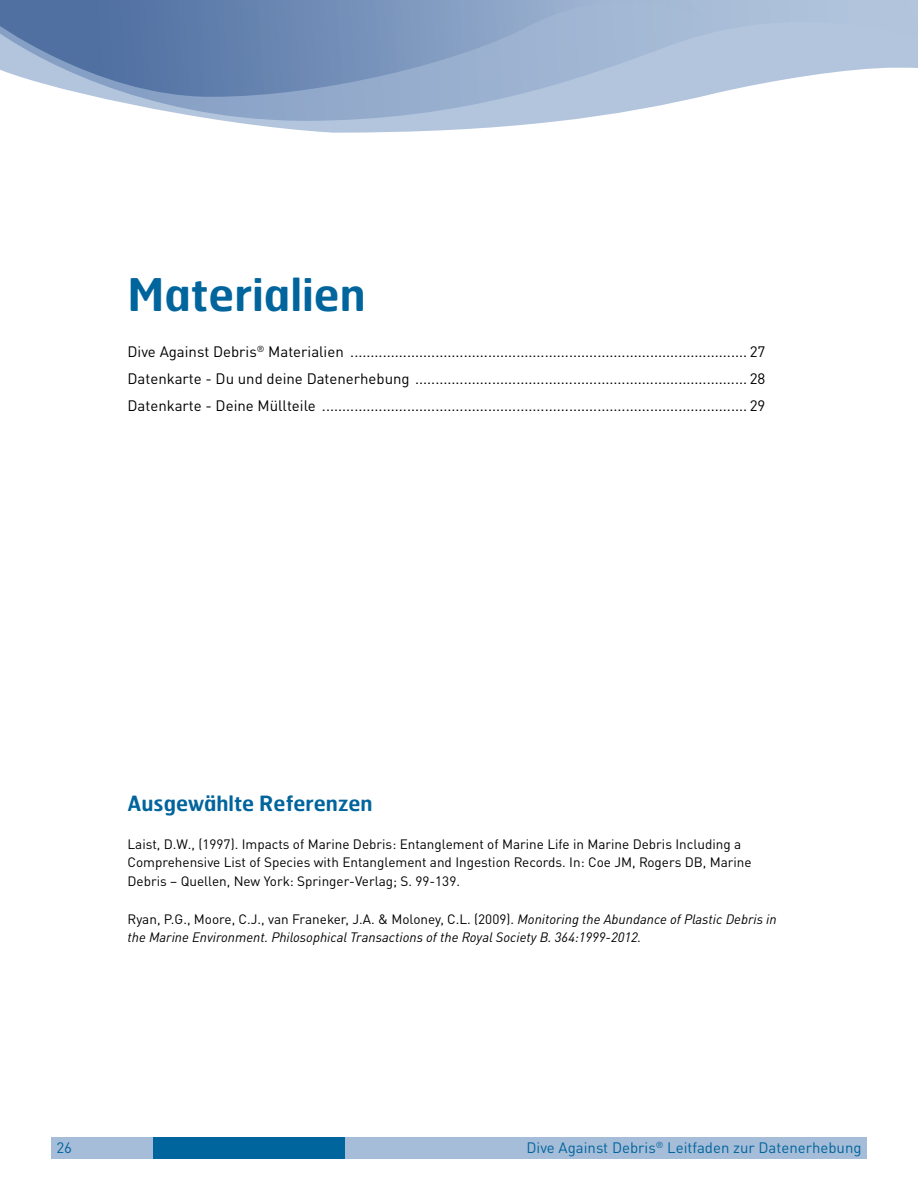
<style>
.page{position:relative;width:918px;height:1188px;background:#fff}
.page>*{position:absolute;margin:0;border:0;box-sizing:border-box;transform-origin:0 0}
.t1{font:600 45px "Hermes FB";color:#00649d}
.t2{font:600 21px "Hermes FB";color:#00649d}
.t3{font:15px/27px "DINOT";color:#000;text-align:justify}
.t4{font:15px "DINOT";color:#00649d}
.t5{font:13.5px/18.8px "DINOT";color:#000}
.t6{font:italic 13.5px/18.8px "DINOT";color:#000}
.s1{font-style:normal}
</style>
<div class="page">
<div style="left:51px;top:1137px;width:816px;height:21px;background:#a5bdd8"></div>
<svg style="left:240px;top:123px;width:300px;height:10px;fill:#b2c5dd"></svg>
<svg style="left:98px;top:0;width:820px;height:123px;fill:#b2c5dd"></svg>
<svg style="left:0;top:0;width:710px;height:97px;background:#839cc0"></svg>
<div style="left:153px;top:1137px;width:191px;height:21px;background:#00649d"></div>
<h1 class="t1" style="left:128px;top:266px;width:240px">Materialien</h1>
<p class="t3" style="left:128px;top:338px;width:639px">Dive Against Debris<sup>®</sup> Materialien .................................................................................................. 27<br>Datenkarte - Du und deine Datenerhebung .................................................................................. 28<br>Datenkarte - Deine Müllteile ......................................................................................................... 29</p>
<h2 class="t2" style="left:128px;top:790px;width:247px">Ausgewählte Referenzen</h2>
<p class="t5" style="left:128px;top:834px;width:626px">Laist, D.W., (1997). Impacts of Marine Debris: Entanglement of Marine Life in Marine Debris Including a<br>Comprehensive List of Species with Entanglement and Ingestion Records. In: Coe JM, Rogers DB, Marine<br>Debris – Quellen, New York: Springer-Verlag; S. 99-139.</p>
<p class="t6" style="left:128px;top:909px;width:651px"><span class="s1">Ryan, P.G., Moore, C.J., van Franeker, J.A. &amp; Moloney, C.L. (2009).</span> Monitoring the Abundance of Plastic Debris in the Marine Environment. Philosophical Transactions of the Royal Society B. 364:1999-2012.</p>
<p class="t4" style="left:56px;top:1139px;width:17px">26</p>
<p class="t4" style="left:527px;top:1138px;width:337px">Dive Against Debris<sup>®</sup> Leitfaden zur Datenerhebung</p>
</div>
